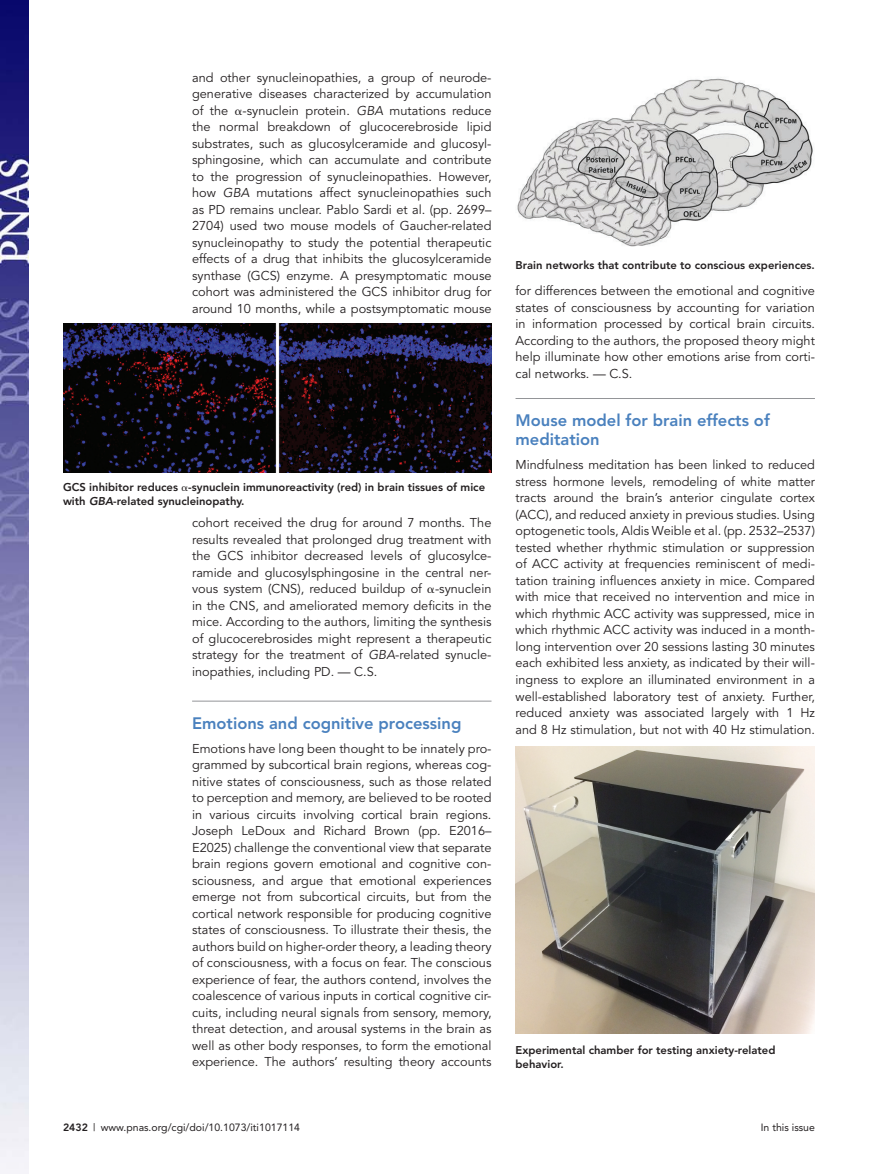
<style>
.page{position:relative;width:878px;height:1175px;background:#fff}
.page>*{position:absolute;margin:0;border:0;box-sizing:border-box;transform-origin:0 0}
.t1{font:800 16.5px/19.5px "Avenir";color:#4a81be}
.t2{font:12.75px/16.5px "Avenir";color:#231f20;text-align:justify}
.t3{font:800 11.25px/13.5px "Avenir";color:#231f20}
.t4{font:10.5px "Avenir";color:#231f20}
.s1{font-family:"Avenir LT Std";font-style:italic}
.s2{font-weight:800}
</style>
<div class="page">
<img style="left:0;top:0;width:28px;height:1173px">
<hr style="left:192px;top:700px;width:299px;height:1px;background:#939598">
<hr style="left:515px;top:398px;width:299px;height:1px;background:#939598">
<img style="left:63px;top:324px;width:428px;height:149px">
<img style="left:517px;top:78px;width:296px;height:169px">
<img style="left:515px;top:746px;width:299px;height:287px">
<p class="t2" style="left:192px;top:69px;width:301px">and other synucleinopathies, a group of neurode&shy;generative diseases characterized by accumulation of the -synuclein protein. <span class="s1">GBA</span> mutations reduce the normal breakdown of glucocerebroside lipid substrates, such as glucosylceramide and glucosyl&shy;sphingosine, which can accumulate and contribute to the progression of synucleinopathies. However, how <span class="s1">GBA</span> mutations affect synucleinopathies such as PD remains unclear. Pablo Sardi et al. (pp. 2699– 2704) used two mouse models of Gaucher-related synucleinopathy to study the potential therapeutic effects of a drug that inhibits the glucosylceramide synthase (GCS) enzyme. A presymptomatic mouse cohort was administered the GCS inhibitor drug for around 10 months, while a postsymptomatic mouse</p>
<p class="t3" style="left:63px;top:481px;width:423px">GCS inhibitor reduces -synuclein immunoreactivity (red) in brain tissues of mice with <span class="s1">GBA</span>-related synucleinopathy.</p>
<p class="t2" style="left:192px;top:515px;width:301px">cohort received the drug for around 7 months. The results revealed that prolonged drug treatment with the GCS inhibitor decreased levels of glucosylce&shy;ramide and glucosylsphingosine in the central ner&shy;vous system (CNS), reduced buildup of -synuclein in the CNS, and ameliorated memory deficits in the mice. According to the authors, limiting the synthesis of glucocerebrosides might represent a therapeutic strategy for the treatment of <span class="s1">GBA</span>-related synucle&shy;inopathies, including PD. — C.S.</p>
<p class="t1" style="left:192px;top:713px;width:271px">Emotions and cognitive processing</p>
<p class="t2" style="left:192px;top:740px;width:301px">Emotions have long been thought to be innately pro&shy;grammed by subcortical brain regions, whereas cog&shy;nitive states of consciousness, such as those related to perception and memory, are believed to be rooted in various circuits involving cortical brain regions.<br>Joseph LeDoux and Richard Brown (pp. E2016– E2025) challenge the conventional view that separate brain regions govern emotional and cognitive con&shy;sciousness, and argue that emotional experiences emerge not from subcortical circuits, but from the cortical network responsible for producing cognitive states of consciousness. To illustrate their thesis, the authors build on higher-order theory, a leading theory of consciousness, with a focus on fear. The conscious experience of fear, the authors contend, involves the coalescence of various inputs in cortical cognitive cir&shy;cuits, including neural signals from sensory, memory, threat detection, and arousal systems in the brain as well as other body responses, to form the emotional experience. The authors’ resulting theory accounts</p>
<p class="t3" style="left:515px;top:259px;width:301px">Brain networks that contribute to conscious experiences.</p>
<p class="t2" style="left:515px;top:283px;width:301px">for differences between the emotional and cognitive states of consciousness by accounting for variation in information processed by cortical brain circuits.<br>According to the authors, the proposed theory might help illuminate how other emotions arise from corti&shy;cal networks. — C.S.</p>
<p class="t1" style="left:515px;top:410px;width:256px">Mouse model for brain effects of meditation</p>
<p class="t2" style="left:515px;top:457px;width:301px">Mindfulness meditation has been linked to reduced stress hormone levels, remodeling of white matter tracts around the brain’s anterior cingulate cortex (ACC), and reduced anxiety in previous studies. Using optogenetic tools, Aldis Weible et al. (pp. 2532–2537) tested whether rhythmic stimulation or suppression of ACC activity at frequencies reminiscent of medi&shy;tation training influences anxiety in mice. Compared with mice that received no intervention and mice in which rhythmic ACC activity was suppressed, mice in which rhythmic ACC activity was induced in a month&shy;long intervention over 20 sessions lasting 30 minutes each exhibited less anxiety, as indicated by their will&shy;ingness to explore an illuminated environment in a well-established laboratory test of anxiety. Further, reduced anxiety was associated largely with 1 Hz and 8 Hz stimulation, but not with 40 Hz stimulation.</p>
<p class="t3" style="left:515px;top:1043px;width:261px">Experimental chamber for testing anxiety-related behavior.</p>
<p class="t4" style="left:63px;top:1121px;width:238px"><span class="s2">2432</span> | www.pnas.org/cgi/doi/10.1073/iti1017114</p>
<p class="t4" style="left:760px;top:1121px;width:56px">In this issue</p>
</div>
